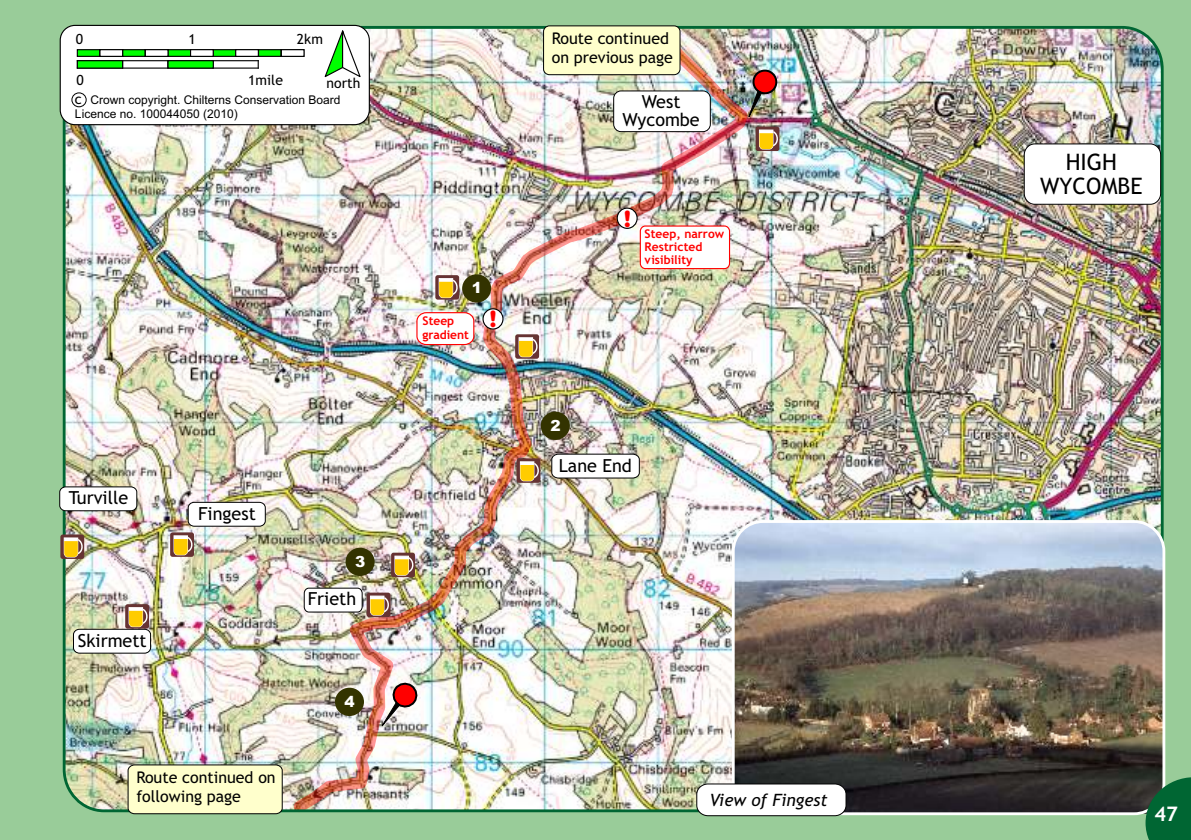
<style>
.page{position:relative;width:1191px;height:840px;background:#fff}
.page>*{position:absolute;margin:0;border:0;box-sizing:border-box;transform-origin:0 0}
.t1{font:23px "Swiss 721 BT Black Rounded";color:#f00}
.t2{font:22.6px/24.2px "Trebuchet MS";color:#000;text-align:center}
.t3{font:700 20px "Trebuchet MS";color:#fff}
.t4{font:18px/18.4px "Trebuchet MS";color:#000;text-align:center}
.t5{font:italic 17px "Trebuchet MS";color:#000}
.t6{font:16px/18.8px "Trebuchet MS";color:#000}
.t7{font:italic 900 15.4px "Arial";color:#fff}
.t8{font:14px "Trebuchet MS";color:#000}
.t9{font:12px/14px "Arial";color:#000}
.t10{font:700 12px/13px "Trebuchet MS";color:#f00}
.s1{font-family:"Trebuchet MS";font-size:14px}
</style>
<div class="page">
<div style="left:0;top:0;width:1191px;height:839px;background:#9c9"></div>
<img style="left:61px;top:27px;width:1103px;height:789px">
<img style="left:284px;top:24px;width:471px;height:793px">
<div style="left:613px;top:91px;width:97px;height:41px;background:#fff;border:1px solid #000;border-radius:7px"></div>
<div style="left:304px;top:587px;width:58px;height:25px;background:#fff;border:1px solid #000;border-radius:5px"></div>
<svg style="left:551px;top:453px;width:89px;height:25px;background:#e8e7e7"></svg>
<svg style="left:127px;top:763px;width:156px;height:51px;background:#f0f1c1"></svg>
<div style="left:543px;top:25px;width:137px;height:50px;background:#ffc;border:1px solid #000;border-radius:6px"></div>
<div style="left:73px;top:628px;width:78px;height:25px;background:#fff;border:1px solid #000;border-radius:6px"></div>
<div style="left:482px;top:308px;width:21px;height:21px;background:#fff;border:1px solid #000;border-radius:50%"></div>
<svg style="left:755px;top:126px;width:24px;height:25px"></svg>
<img style="left:741px;top:64px;width:41px;height:85px">
<div style="left:516px;top:458px;width:24px;height:24px;background:linear-gradient(to right,#633,#633);border-radius:2px"></div>
<svg style="left:520px;top:461px;width:20px;height:20px"></svg>
<div style="left:435px;top:275px;width:24px;height:24px;background:linear-gradient(to right,#633,#633);border-radius:2px"></div>
<svg style="left:439px;top:278px;width:19px;height:20px"></svg>
<div style="left:515px;top:334px;width:24px;height:24px;background:#633;border-radius:2px"></div>
<svg style="left:518px;top:337px;width:20px;height:20px"></svg>
<div style="left:391px;top:552px;width:24px;height:25px;background:#633;border-radius:2px"></div>
<svg style="left:394px;top:555px;width:20px;height:20px"></svg>
<svg style="left:125px;top:604px;width:24px;height:24px"></svg>
<svg style="left:129px;top:607px;width:19px;height:19px"></svg>
<div style="left:1024px;top:144px;width:137px;height:60px;background:#fff;border:1px solid #000;border-radius:11px"></div>
<div style="left:462px;top:274px;width:29px;height:28px;background:#330;border-radius:50%"></div>
<div style="left:541px;top:411px;width:29px;height:28px;background:#330;border-radius:50%"></div>
<div style="left:345px;top:547px;width:29px;height:28px;background:#330;border-radius:50%"></div>
<div style="left:335px;top:687px;width:29px;height:28px;background:#330;border-radius:50%"></div>
<svg style="left:616px;top:207px;width:21px;height:22px"></svg>
<div style="left:640px;top:225px;width:90px;height:44px;background:#fff;border:1px solid #f00;border-radius:5px"></div>
<div style="left:416px;top:312px;width:58px;height:33px;background:#fff;border:1px solid #f00;border-radius:9px"></div>
<img style="left:373px;top:676px;width:50px;height:60px">
<div style="left:60px;top:25px;width:310px;height:100px;background:#fff;border:1px solid #000;border-radius:15px"></div>
<svg style="left:76px;top:49px;width:229px;height:20px"></svg>
<svg style="left:323px;top:25px;width:39px;height:53px"></svg>
<div style="left:72px;top:93px;width:14px;height:14px;border:1px solid #000;border-radius:50%"></div>
<div style="left:188px;top:501px;width:77px;height:25px;background:#fff;border:1px solid #000;border-radius:6px"></div>
<div style="left:170px;top:532px;width:24px;height:24px;background:linear-gradient(to right,#633,#633);border-radius:2px"></div>
<svg style="left:174px;top:535px;width:19px;height:20px"></svg>
<div style="left:59px;top:486px;width:78px;height:24px;background:#fff;border:1px solid #000;border-radius:6px"></div>
<div style="left:60px;top:534px;width:24px;height:24px;background:linear-gradient(to right,#633,#633);border-radius:2px"></div>
<svg style="left:64px;top:537px;width:20px;height:20px"></svg>
<div style="left:366px;top:592px;width:24px;height:24px;background:#633;border-radius:2px"></div>
<svg style="left:370px;top:595px;width:19px;height:20px"></svg>
<img style="left:734px;top:521px;width:429px;height:289px">
<div style="left:732px;top:520px;width:433px;height:294px;border:3px solid #fff;border-radius:30px"></div>
<div style="left:696px;top:783px;width:150px;height:32px;background:#fff;border:1px solid #000;border-radius:11px"></div>
<svg style="left:1145px;top:776px;width:46px;height:63px;background:#12663a"></svg>
<p class="t8" style="left:76px;top:34px;width:9px">0</p>
<p class="t8" style="left:188px;top:34px;width:9px">1</p>
<p class="t8" style="left:297px;top:34px;width:28px">2km</p>
<p class="t8" style="left:77px;top:75px;width:9px">0</p>
<p class="t8" style="left:248px;top:75px;width:36px">1mile</p>
<p class="t8" style="left:326px;top:78px;width:35px">north</p>
<p class="t9" style="left:75px;top:94px;width:267px"><span class="s1">c</span> Crown copyright. Chilterns Conservation Board<br>Licence no. 100044050 (2010)</p>
<h3 class="t4" style="left:69px;top:490px;width:61px">Turville</h3>
<h3 class="t4" style="left:78px;top:632px;width:70px">Skirmett</h3>
<h3 class="t4" style="left:198px;top:505px;width:59px">Fingest</h3>
<h3 class="t6" style="left:136px;top:769px;width:141px">Route continued on following page</h3>
<p class="t7" style="left:355px;top:555px;width:12px">3</p>
<h3 class="t4" style="left:308px;top:591px;width:50px">Frieth</h3>
<p class="t7" style="left:344px;top:695px;width:12px">4</p>
<p class="t7" style="left:472px;top:282px;width:12px">1</p>
<p class="t10" style="left:422px;top:315px;width:48px;line-height:14px">Steep gradient</p>
<h1 class="t1" style="left:489px;top:310px;width:10px">!</h1>
<h3 class="t6" style="left:552px;top:30px;width:123px">Route continued on previous page</h3>
<h3 class="t4" style="left:622px;top:93px;width:79px">West<br>Wycombe</h3>
<h1 class="t1" style="left:623px;top:209px;width:10px">!</h1>
<p class="t10" style="left:644px;top:229px;width:81px">Steep, narrow<br>Restricted visibility</p>
<p class="t7" style="left:550px;top:419px;width:12px">2</p>
<h3 class="t4" style="left:559px;top:457px;width:75px">Lane End</h3>
<h3 class="t5" style="left:709px;top:792px;width:119px">View of Fingest</h3>
<h2 class="t2" style="left:1040px;top:152px;width:104px">HIGH<br>WYCOMBE</h2>
<h3 class="t3" style="left:1154px;top:805px;width:25px">47</h3>
</div>
